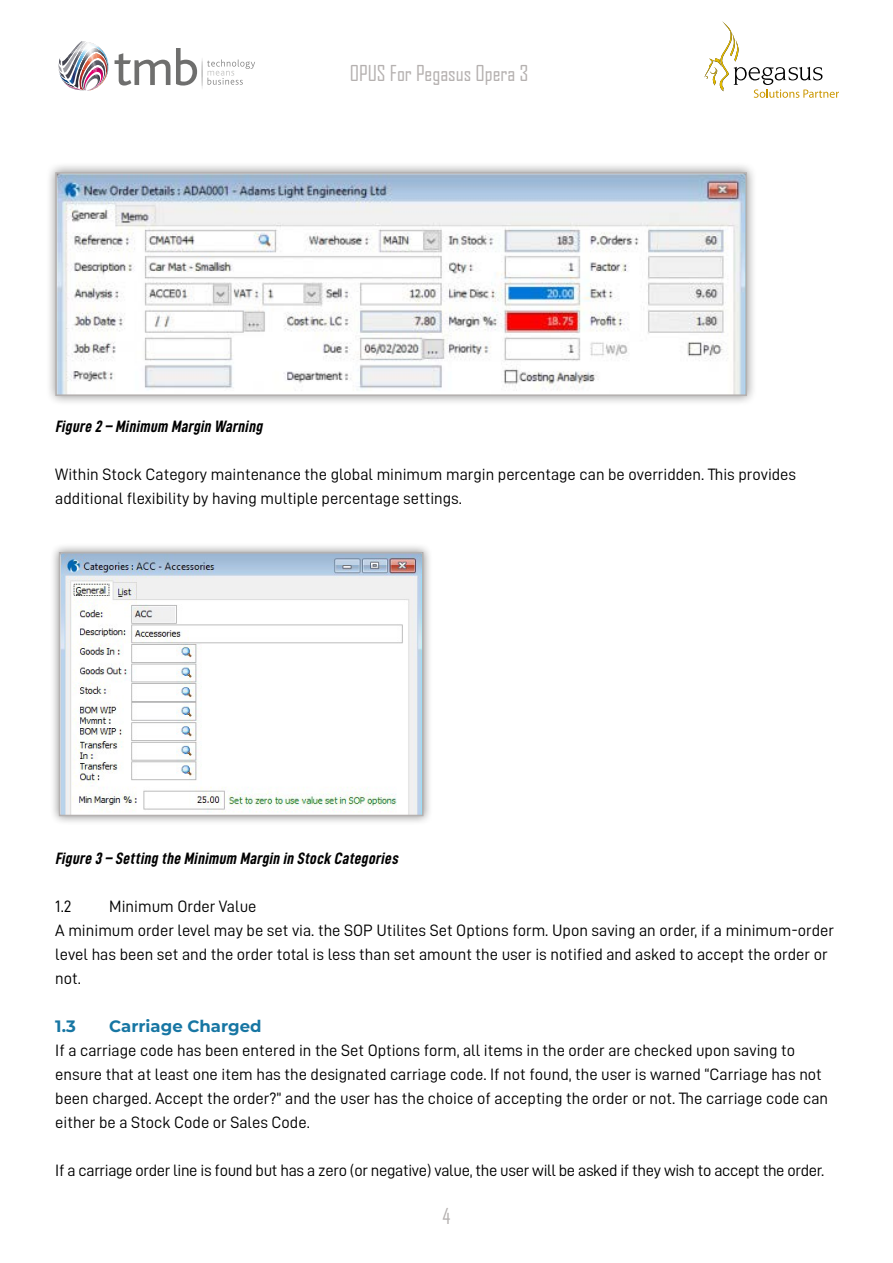
<style>
.page{position:relative;width:893px;height:1263px;background:#fff}
.page>*{position:absolute;margin:0;border:0;box-sizing:border-box;transform-origin:0 0}
.t1{font:21px "Agency FB";color:#b5b1b0}
.t2{font:16.5px/24px "D DIN";color:#000}
.t3{font:16.5px "D DIN";letter-spacing:-.02em;color:#000}
.t4{font:italic 16.5px "D DIN Condensed Bold";color:#000}
.t5{font:700 16.5px "Montserrat";color:#1776a3}
</style>
<div class="page">
<svg style="left:58px;top:41px;width:112px;height:50px"></svg>
<svg style="left:176px;top:48px;width:21px;height:38px"></svg>
<svg style="left:207px;top:60px;width:48px;height:25px"></svg>
<hr style="left:201px;top:57px;width:2px;height:33px;background:#b1b1b1;border-radius:50%">
<svg style="left:704px;top:21px;width:135px;height:77px"></svg>
<div style="left:45px;top:162px;width:712px;height:244px;background:#000;opacity:.44"></div>
<img style="left:58px;top:175px;width:686px;height:218px">
<div style="left:55px;top:172px;width:692px;height:224px;border:2px solid #b5b1b0"></div>
<div style="left:50px;top:543px;width:383px;height:282px;background:#000;opacity:.44"></div>
<img style="left:62px;top:555px;width:358px;height:258px">
<div style="left:59px;top:552px;width:364px;height:264px;border:2px solid #b5b1b0"></div>
<p class="t1" style="left:350px;top:60px;width:180px">OPUS For Pegasus Opera 3</p>
<p class="t4" style="left:55px;top:417px;width:212px">Figure 2 – Minimum Margin Warning</p>
<p class="t2" style="left:55px;top:462px;width:742px">Within Stock Category maintenance the global minimum margin percentage can be overridden. This provides additional flexibility by having multiple percentage settings.</p>
<p class="t4" style="left:55px;top:849px;width:347px">Figure 3 – Setting the Minimum Margin in Stock Categories</p>
<p class="t2" style="left:55px;top:894px;width:18px">1.2</p>
<p class="t2" style="left:55px;top:894px;width:780px;text-indent:54px">Minimum Order Value<br>A minimum order level may be set via. the SOP Utilites Set Options form. Upon saving an order, if a minimum-order level has been set and the order total is less than set amount the user is notified and asked to accept the order or not.</p>
<p class="t5" style="left:55px;top:1014px;width:22px">1.3</p>
<p class="t5" style="left:109px;top:1014px;width:154px">Carriage Charged</p>
<p class="t2" style="left:55px;top:1038px;width:774px">If a carriage code has been entered in the Set Options form, all items in the order are checked upon saving to ensure that at least one item has the designated carriage code. If not found, the user is warned “Carriage has not been charged. Accept the order?” and the user has the choice of accepting the order or not. The carriage code can either be a Stock Code or Sales Code.</p>
<p class="t3" style="left:55px;top:1161px;width:770px">If a carriage order line is found but has a zero (or negative) value, the user will be asked if they wish to accept the order.</p>
<p class="t1" style="left:442px;top:1203px;width:10px">4</p>
</div>
